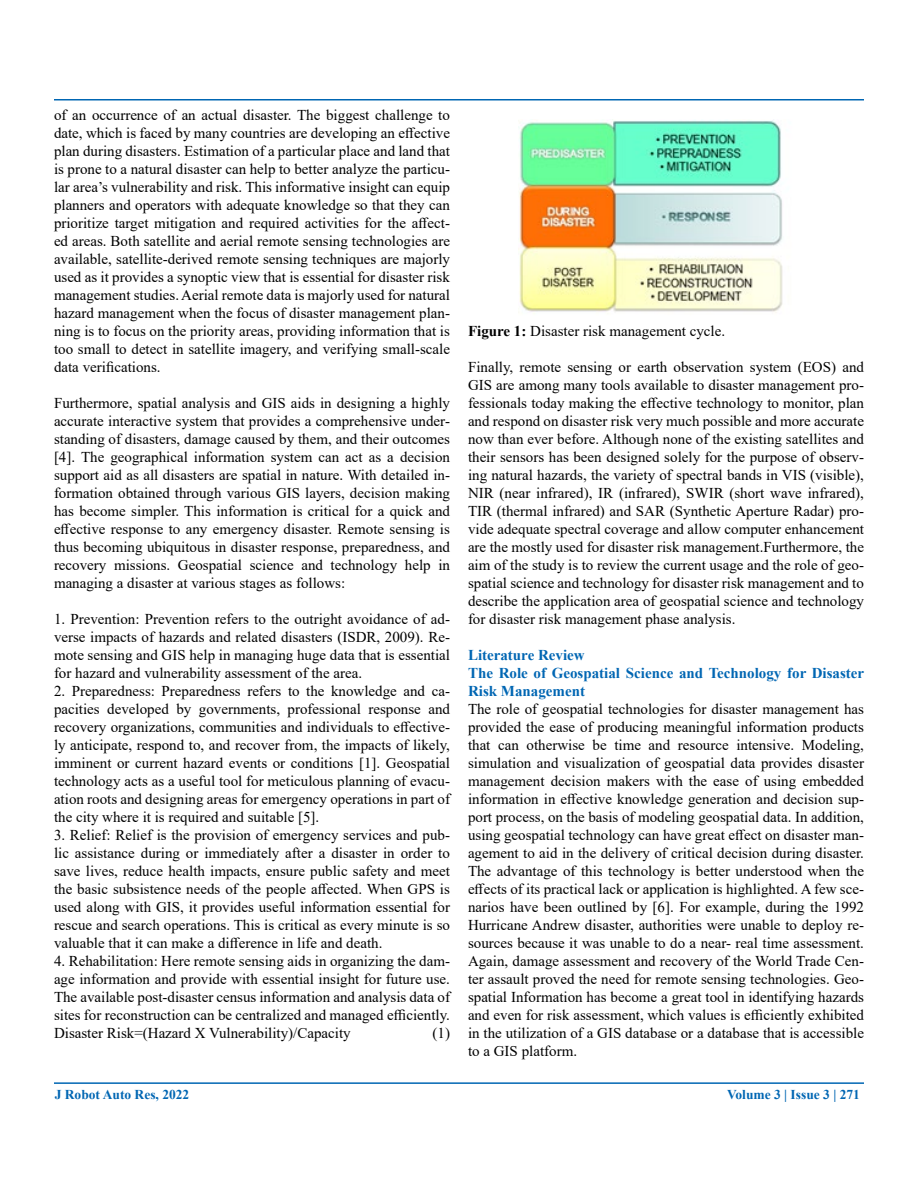
<style>
.page{position:relative;width:918px;height:1188px;background:#fff}
.page>*{position:absolute;margin:0;border:0;box-sizing:border-box;transform-origin:0 0}
.t1{font:15px/18px "Times New Roman";color:#000;text-align:justify}
.t2{font:700 15px/18px "Times New Roman";color:#0066b3}
.t3{font:700 13.5px "Times New Roman";color:#0066b3}
.s1{font-weight:700}
</style>
<div class="page">
<hr style="left:54px;top:99px;width:810px;height:1px;background:#0066b3">
<hr style="left:54px;top:1082px;width:810px;height:2px;background:#0066b3">
<img style="left:518px;top:120px;width:265px;height:192px">
<p class="t1" style="left:54px;top:106px;width:398px">of an occurrence of an actual disaster. The biggest challenge to date, which is faced by many countries are developing an effective plan during disasters. Estimation of a particular place and land that is prone to a natural disaster can help to better analyze the particu&shy;lar area’s vulnerability and risk. This informative insight can equip planners and operators with adequate knowledge so that they can prioritize target mitigation and required activities for the affect&shy;ed areas. Both satellite and aerial remote sensing technologies are available, satellite-derived remote sensing techniques are majorly used as it provides a synoptic view that is essential for disaster risk management studies. Aerial remote data is majorly used for natural hazard management when the focus of disaster management plan&shy;ning is to focus on the priority areas, providing information that is too small to detect in satellite imagery, and verifying small-scale data verifications.</p>
<p class="t1" style="left:54px;top:394px;width:398px">Furthermore, spatial analysis and GIS aids in designing a highly accurate interactive system that provides a comprehensive under&shy;standing of disasters, damage caused by them, and their outcomes [4]. The geographical information system can act as a decision support aid as all disasters are spatial in nature. With detailed in&shy;formation obtained through various GIS layers, decision making has become simpler. This information is critical for a quick and effective response to any emergency disaster. Remote sensing is thus becoming ubiquitous in disaster response, preparedness, and recovery missions. Geospatial science and technology help in managing a disaster at various stages as follows:</p>
<p class="t1" style="left:54px;top:610px;width:398px">1. Prevention: Prevention refers to the outright avoidance of ad&shy;verse impacts of hazards and related disasters (ISDR, 2009). Re&shy;mote sensing and GIS help in managing huge data that is essential for hazard and vulnerability assessment of the area.</p>
<p class="t1" style="left:54px;top:682px;width:398px">2. Preparedness: Preparedness refers to the knowledge and ca&shy;pacities developed by governments, professional response and recovery organizations, communities and individuals to effective&shy;ly anticipate, respond to, and recover from, the impacts of likely, imminent or current hazard events or conditions [1]. Geospatial technology acts as a useful tool for meticulous planning of evacu&shy;ation roots and designing areas for emergency operations in part of the city where it is required and suitable [5].</p>
<p class="t1" style="left:54px;top:826px;width:398px">3. Relief: Relief is the provision of emergency services and pub&shy;lic assistance during or immediately after a disaster in order to save lives, reduce health impacts, ensure public safety and meet the basic subsistence needs of the people affected. When GPS is used along with GIS, it provides useful information essential for rescue and search operations. This is critical as every minute is so valuable that it can make a difference in life and death.</p>
<p class="t1" style="left:54px;top:952px;width:398px">4. Rehabilitation: Here remote sensing aids in organizing the dam&shy;age information and provide with essential insight for future use.<br>The available post-disaster census information and analysis data of sites for reconstruction can be centralized and managed efficiently.<br>Disaster Risk=(Hazard X Vulnerability)/Capacity</p>
<p class="t1" style="left:433px;top:1024px;width:19px">(1)</p>
<p class="t1" style="left:468px;top:322px;width:259px"><span class="s1">Figure 1:</span> Disaster risk management cycle.</p>
<p class="t1" style="left:468px;top:358px;width:398px">Finally, remote sensing or earth observation system (EOS) and GIS are among many tools available to disaster management pro&shy;fessionals today making the effective technology to monitor, plan and respond on disaster risk very much possible and more accurate now than ever before. Although none of the existing satellites and their sensors has been designed solely for the purpose of observ&shy;ing natural hazards, the variety of spectral bands in VIS (visible), NIR (near infrared), IR (infrared), SWIR (short wave infrared), TIR (thermal infrared) and SAR (Synthetic Aperture Radar) pro&shy;vide adequate spectral coverage and allow computer enhancement are the mostly used for disaster risk management.Furthermore, the aim of the study is to review the current usage and the role of geo&shy;spatial science and technology for disaster risk management and to describe the application area of geospatial science and technology for disaster risk management phase analysis.</p>
<p class="t2" style="left:468px;top:646px;width:398px">Literature Review<br>The Role of Geospatial Science and Technology for Disaster<br>Risk Management</p>
<p class="t1" style="left:468px;top:700px;width:398px">The role of geospatial technologies for disaster management has provided the ease of producing meaningful information products that can otherwise be time and resource intensive. Modeling, simulation and visualization of geospatial data provides disaster management decision makers with the ease of using embedded information in effective knowledge generation and decision sup&shy;port process, on the basis of modeling geospatial data. In addition, using geospatial technology can have great effect on disaster man&shy;agement to aid in the delivery of critical decision during disaster.<br>The advantage of this technology is better understood when the effects of its practical lack or application is highlighted. A few sce&shy;narios have been outlined by [6]. For example, during the 1992<br>Hurricane Andrew disaster, authorities were unable to deploy re&shy;sources because it was unable to do a near- real time assessment.<br>Again, damage assessment and recovery of the World Trade Cen&shy;ter assault proved the need for remote sensing technologies. Geo&shy;spatial Information has become a great tool in identifying hazards and even for risk assessment, which values is efficiently exhibited in the utilization of a GIS database or a database that is accessible to a GIS platform.</p>
<p class="t3" style="left:55px;top:1085px;width:136px">J Robot Auto Res, 2022</p>
<p class="t3" style="left:727px;top:1085px;width:134px">Volume 3 | Issue 3 | 271</p>
</div>
